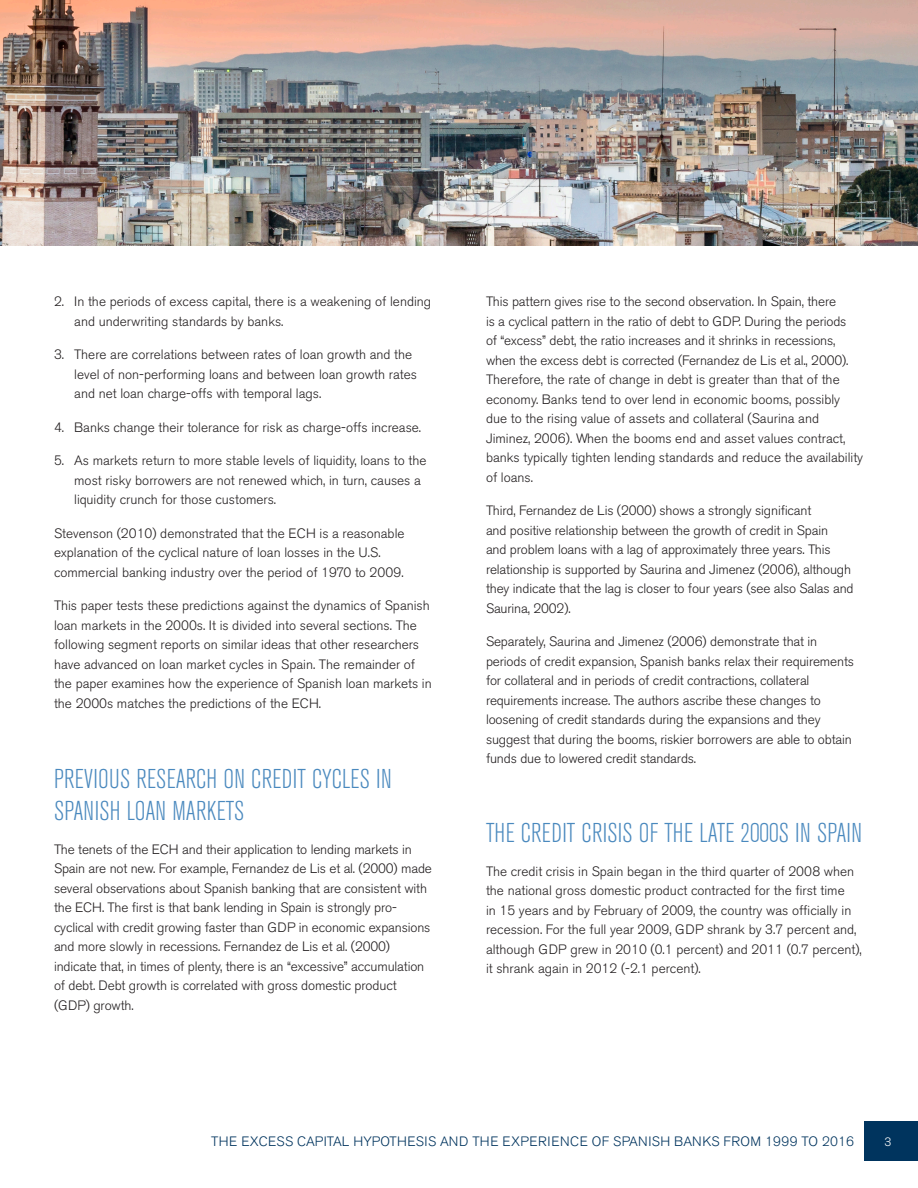
<style>
.page{position:relative;width:918px;height:1188px;background:#fff}
.page>*{position:absolute;margin:0;border:0;box-sizing:border-box;transform-origin:0 0}
.Body_Text{font:300 condensed 27px/32.4px "Akzidenz Grotesk BE";letter-spacing:.01em;color:#4a89be}
.Body_Text-2{font:300 13.5px/19.5px "Akzidenz Grotesk BE";color:#231f20}
.t1{font:300 13.5px "Akzidenz Grotesk BE";letter-spacing:.03em;color:#00345e}
.t2{font:300 12px "Akzidenz Grotesk BE";color:#fff}
</style>
<div class="page">
<div style="left:864px;top:1122px;width:54px;height:39px;background:#00345e"></div>
<img style="left:0;top:0;width:918px;height:246px">
<p class="Body_Text-2" style="left:74px;top:292px;width:358px;text-indent:-20px">2. In the periods of excess capital, there is a weakening of lending and underwriting standards by banks.</p>
<p class="Body_Text-2" style="left:74px;top:345px;width:344px;text-indent:-20px">3. There are correlations between rates of loan growth and the level of non-performing loans and between loan growth rates and net loan charge-offs with temporal lags.</p>
<p class="Body_Text-2" style="left:54px;top:418px;width:369px">4. Banks change their tolerance for risk as charge-offs increase.</p>
<p class="Body_Text-2" style="left:74px;top:451px;width:354px;text-indent:-20px">5. As markets return to more stable levels of liquidity, loans to the most risky borrowers are not renewed which, in turn, causes a liquidity crunch for those customers.</p>
<p class="Body_Text-2" style="left:54px;top:524px;width:352px">Stevenson (2010) demonstrated that the ECH is a reasonable explanation of the cyclical nature of loan losses in the U.S. commercial banking industry over the period of 1970 to 2009.</p>
<p class="Body_Text-2" style="left:54px;top:596px;width:379px">This paper tests these predictions against the dynamics of Spanish loan markets in the 2000s. It is divided into several sections. The following segment reports on similar ideas that other researchers have advanced on loan market cycles in Spain. The remainder of the paper examines how the experience of Spanish loan markets in the 2000s matches the predictions of the ECH.</p>
<p class="Body_Text" style="left:54px;top:763px;width:339px">PREVIOUS RESEARCH ON CREDIT CYCLES IN<br>SPANISH LOAN MARKETS</p>
<p class="Body_Text-2" style="left:54px;top:840px;width:380px">The tenets of the ECH and their application to lending markets in Spain are not new. For example, Fernandez de Lis et al. (2000) made several observations about Spanish banking that are consistent with the ECH. The first is that bank lending in Spain is strongly pro&shy;cyclical with credit growing faster than GDP in economic expansions and more slowly in recessions. Fernandez de Lis et al. (2000) indicate that, in times of plenty, there is an “excessive” accumulation of debt. Debt growth is correlated with gross domestic product (GDP) growth.</p>
<p class="Body_Text-2" style="left:486px;top:292px;width:379px">This pattern gives rise to the second observation. In Spain, there<br>is a cyclical pattern in the ratio of debt to GDP. During the periods<br>of “excess” debt, the ratio increases and it shrinks in recessions, when the excess debt is corrected (Fernandez de Lis et al., 2000).<br>Therefore, the rate of change in debt is greater than that of the economy. Banks tend to over lend in economic booms, possibly due to the rising value of assets and collateral (Saurina and Jiminez, 2006). When the booms end and asset values contract, banks typically tighten lending standards and reduce the availability of loans.</p>
<p class="Body_Text-2" style="left:486px;top:501px;width:369px">Third, Fernandez de Lis (2000) shows a strongly significant<br>and positive relationship between the growth of credit in Spain<br>and problem loans with a lag of approximately three years. This relationship is supported by Saurina and Jimenez (2006), although they indicate that the lag is closer to four years (see also Salas and Saurina, 2002).</p>
<p class="Body_Text-2" style="left:486px;top:632px;width:370px">Separately, Saurina and Jimenez (2006) demonstrate that in periods of credit expansion, Spanish banks relax their requirements for collateral and in periods of credit contractions, collateral requirements increase. The authors ascribe these changes to loosening of credit standards during the expansions and they suggest that during the booms, riskier borrowers are able to obtain funds due to lowered credit standards.</p>
<p class="Body_Text" style="left:486px;top:818px;width:378px">THE CREDIT CRISIS OF THE LATE 2000S IN SPAIN</p>
<p class="Body_Text-2" style="left:486px;top:862px;width:377px">The credit crisis in Spain began in the third quarter of 2008 when the national gross domestic product contracted for the first time<br>in 15 years and by February of 2009, the country was officially in recession. For the full year 2009, GDP shrank by 3.7 percent and, although GDP grew in 2010 (0.1 percent) and 2011 (0.7 percent), it shrank again in 2012 (-2.1 percent).</p>
<p class="t1" style="left:211px;top:1134px;width:644px">THE EXCESS CAPITAL HYPOTHESIS AND THE EXPERIENCE OF SPANISH BANKS FROM 1999 TO 2016</p>
<p class="t2" style="left:884px;top:1135px;width:8px">3</p>
</div>
